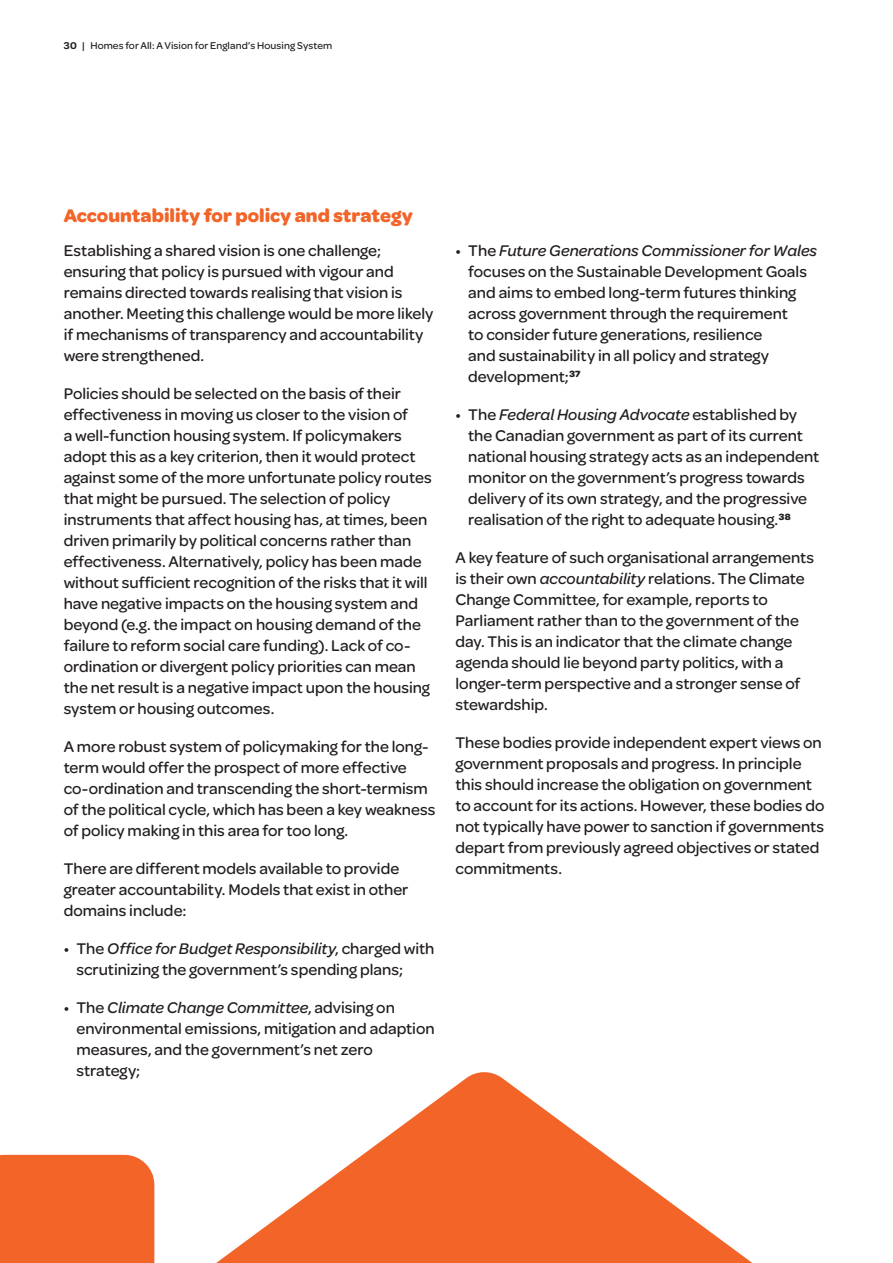
<style>
.page{position:relative;width:893px;height:1263px;background:#fff}
.page>*{position:absolute;margin:0;border:0;box-sizing:border-box;transform-origin:0 0}
.t1{font:700 19.5px "Omnes";color:#f26428}
.t2{font:500 16.5px/21px "Omnes";color:#231f20}
.t3{font:500 10.5px "Omnes";letter-spacing:.01em;color:#231f20}
.s1{font-weight:600}
.s2{font-style:italic}
</style>
<div class="page">
<svg style="left:0;top:1072px;width:753px;height:191px"></svg>
<p class="t3" style="left:64px;top:39px;width:270px"><span class="s1">30</span> | Homes for All: A Vision for England’s Housing System</p>
<p class="t1" style="left:64px;top:204px;width:351px">Accountability for policy and strategy</p>
<p class="t2" style="left:64px;top:239px;width:371px">Establishing a shared vision is one challenge; ensuring that policy is pursued with vigour and remains directed towards realising that vision is another. Meeting this challenge would be more likely if mechanisms of transparency and accountability were strengthened.</p>
<p class="t2" style="left:64px;top:382px;width:370px">Policies should be selected on the basis of their effectiveness in moving us closer to the vision of<br>a well-function housing system. If policymakers adopt this as a key criterion, then it would protect against some of the more unfortunate policy routes that might be pursued. The selection of policy instruments that affect housing has, at times, been driven primarily by political concerns rather than effectiveness. Alternatively, policy has been made without sufficient recognition of the risks that it will have negative impacts on the housing system and beyond (e.g. the impact on housing demand of the failure to reform social care funding). Lack of co&shy;ordination or divergent policy priorities can mean the net result is a negative impact upon the housing system or housing outcomes.</p>
<p class="t2" style="left:64px;top:735px;width:373px">A more robust system of policymaking for the long&shy;term would offer the prospect of more effective co-ordination and transcending the short-termism of the political cycle, which has been a key weakness of policy making in this area for too long.</p>
<p class="t2" style="left:64px;top:857px;width:346px">There are different models available to provide greater accountability. Models that exist in other domains include:</p>
<p class="t2" style="left:76px;top:937px;width:360px;text-indent:-13px">• The <span class="s2">Office for Budget Responsibility</span>, charged with scrutinizing the government’s spending plans;</p>
<p class="t2" style="left:76px;top:996px;width:360px;text-indent:-13px">• The <span class="s2">Climate Change Committee</span>, advising on environmental emissions, mitigation and adaption measures, and the government’s net zero strategy;</p>
<p class="t2" style="left:468px;top:239px;width:350px;text-indent:-13px">• The <span class="s2">Future Generations Commissioner for Wales </span>focuses on the Sustainable Development Goals and aims to embed long-term futures thinking across government through the requirement<br>to consider future generations, resilience<br>and sustainability in all policy and strategy development;<sup>37</sup></p>
<p class="t2" style="left:468px;top:403px;width:352px;text-indent:-13px">• The <span class="s2">Federal Housing Advocate</span> established by the Canadian government as part of its current national housing strategy acts as an independent monitor on the government’s progress towards delivery of its own strategy, and the progressive realisation of the right to adequate housing.<sup>38</sup></p>
<p class="t2" style="left:455px;top:546px;width:360px">A key feature of such organisational arrangements is their own <span class="s2">accountability</span> relations. The Climate Change Committee, for example, reports to Parliament rather than to the government of the day. This is an indicator that the climate change agenda should lie beyond party politics, with a longer-term perspective and a stronger sense of stewardship.</p>
<p class="t2" style="left:455px;top:731px;width:370px">These bodies provide independent expert views on government proposals and progress. In principle this should increase the obligation on government to account for its actions. However, these bodies do not typically have power to sanction if governments depart from previously agreed objectives or stated commitments.</p>
</div>
